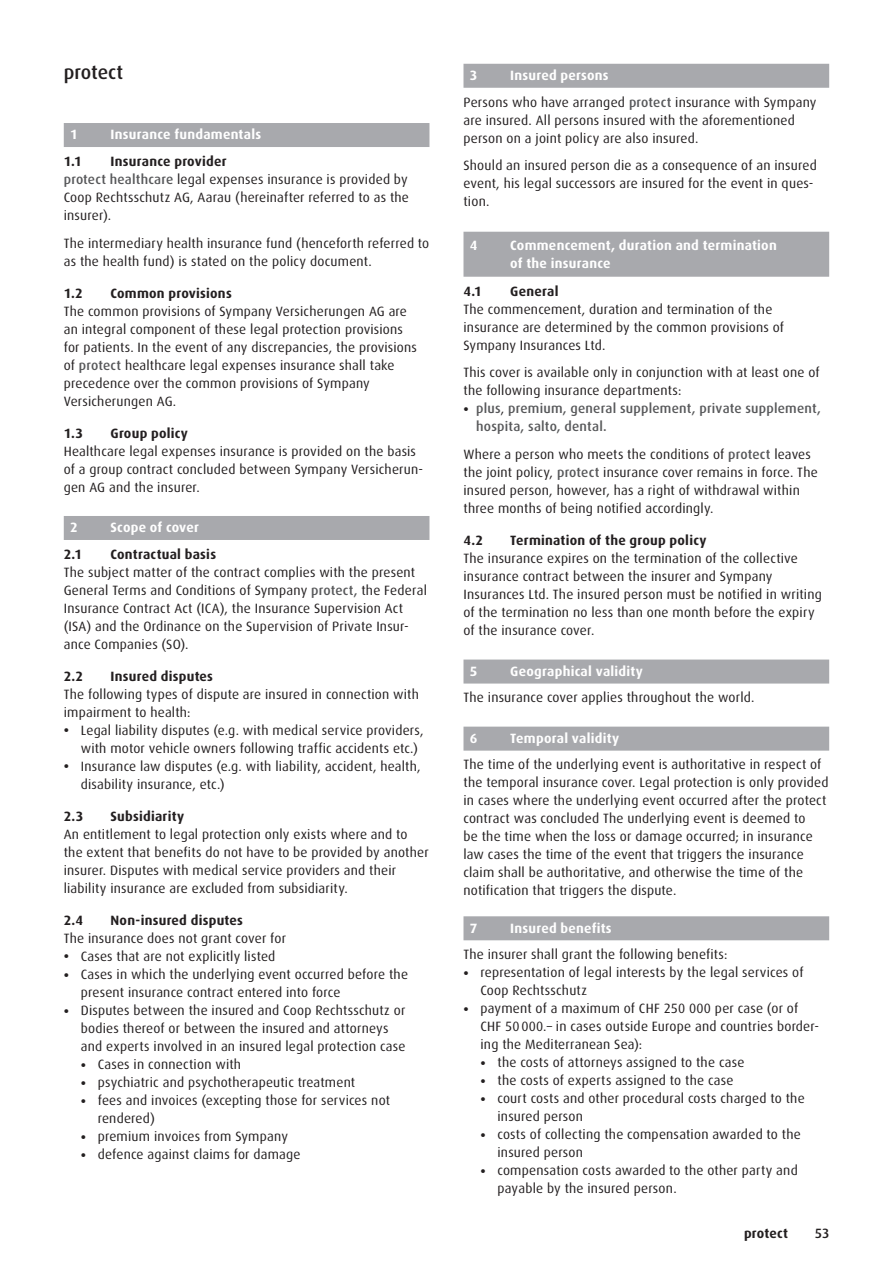
<style>
.page{position:relative;width:893px;height:1263px;background:#fff}
.page>*{position:absolute;margin:0;border:0;box-sizing:border-box;transform-origin:0 0}
.t1{font:500 19.5px "Dax";letter-spacing:-.005em;color:#231f20}
.t2{font:13.5px/18px "Dax";letter-spacing:.015em;color:#231f20}
.t3{font:700 13.5px "Dax";letter-spacing:.02em;color:#231f20}
.t4{font:700 13.5px/18px "Dax";letter-spacing:.02em;color:#fff}
.t5{font:500 13.5px/18px "Dax";letter-spacing:.015em;color:#57585a}
.t6{font:500 13.5px "Dax";color:#231f20}
.s1{font-weight:700}
.s2{font-weight:500;color:#57585a}
.s3{font-weight:700;color:#fff}
.s4{font-weight:700;color:#231f20}
.s5{font-weight:400;color:#231f20}
</style>
<div class="page">
<div style="left:64px;top:123px;width:365px;height:24px;background:#a8a9ad"></div>
<div style="left:64px;top:516px;width:365px;height:24px;background:#a8a9ad"></div>
<div style="left:463px;top:64px;width:366px;height:24px;background:#a8a9ad"></div>
<div style="left:463px;top:232px;width:366px;height:45px;background:#a8a9ad"></div>
<div style="left:463px;top:659px;width:366px;height:24px;background:#a8a9ad"></div>
<div style="left:463px;top:727px;width:366px;height:24px;background:#a8a9ad"></div>
<div style="left:463px;top:916px;width:366px;height:24px;background:#a8a9ad"></div>
<h1 class="t1" style="left:64px;top:61px;width:61px">protect</h1>
<p class="t4" style="left:70px;top:126px;width:9px">1</p>
<p class="t4" style="left:111px;top:126px;width:152px">Insurance fundamentals</p>
<p class="t3" style="left:64px;top:154px;width:19px">1.1</p>
<p class="t2" style="left:64px;top:152px;width:347px;text-indent:47px"><span class="s1">Insurance provider<br></span><span class="s2">protect healthcare</span> legal expenses insurance is provided by Coop Rechtsschutz AG, Aarau (hereinafter referred to as the insurer).</p>
<p class="t2" style="left:64px;top:234px;width:367px">The intermediary health insurance fund (henceforth referred to as the health fund) is stated on the policy document.</p>
<p class="t3" style="left:64px;top:285px;width:21px">1.2</p>
<p class="t3" style="left:111px;top:285px;width:123px">Common provisions</p>
<p class="t2" style="left:64px;top:302px;width:355px">The common provisions of Sympany Versicherungen AG are an integral component of these legal protection provisions for patients. In the event of any discrepancies, the provisions of <span class="s2">protect</span> healthcare legal expenses insurance shall take precedence over the common provisions of Sympany Versicherungen AG.</p>
<p class="t3" style="left:64px;top:425px;width:21px">1.3</p>
<p class="t3" style="left:111px;top:425px;width:79px">Group policy</p>
<p class="t2" style="left:64px;top:442px;width:361px">Healthcare legal expenses insurance is provided on the basis of a group contract concluded between Sympany Versicherun&shy;gen AG and the insurer.</p>
<p class="t4" style="left:70px;top:519px;width:9px">2</p>
<p class="t4" style="left:111px;top:519px;width:90px">Scope of cover</p>
<p class="t3" style="left:64px;top:546px;width:20px">2.1</p>
<p class="t3" style="left:111px;top:546px;width:107px">Contractual basis</p>
<p class="t2" style="left:64px;top:563px;width:365px">The subject matter of the contract complies with the present General Terms and Conditions of Sympany <span class="s2">protect,</span> the Federal Insurance Contract Act (ICA), the Insurance Supervision Act (ISA) and the Ordinance on the Supervision of Private Insur&shy;ance Companies (SO).</p>
<p class="t3" style="left:64px;top:668px;width:21px">2.2</p>
<p class="t3" style="left:111px;top:668px;width:104px">Insured disputes</p>
<p class="t2" style="left:64px;top:685px;width:357px">The following types of dispute are insured in connection with impairment to health:</p>
<p class="t2" style="left:81px;top:721px;width:344px;text-indent:-17px"><span class="s1">•</span> Legal liability disputes (e.g. with medical service providers, with motor vehicle owners following traffic accidents etc.)</p>
<p class="t2" style="left:81px;top:757px;width:341px;text-indent:-17px"><span class="s1">•</span> Insurance law disputes (e.g. with liability, accident, health, disability insurance, etc.)</p>
<p class="t3" style="left:64px;top:808px;width:21px">2.3</p>
<p class="t3" style="left:111px;top:808px;width:75px">Subsidiarity</p>
<p class="t2" style="left:64px;top:825px;width:367px">An entitlement to legal protection only exists where and to the extent that benefits do not have to be provided by another insurer. Disputes with medical service providers and their liability insurance are excluded from subsidiarity.</p>
<p class="t3" style="left:64px;top:912px;width:21px">2.4</p>
<p class="t3" style="left:111px;top:912px;width:134px">Non-insured disputes</p>
<p class="t2" style="left:64px;top:929px;width:224px">The insurance does not grant cover for</p>
<p class="t2" style="left:64px;top:947px;width:213px"><span class="s1">•</span> Cases that are not explicitly listed</p>
<p class="t2" style="left:81px;top:965px;width:329px;text-indent:-17px"><span class="s1">•</span> Cases in which the underlying event occurred before the present insurance contract entered into force</p>
<p class="t2" style="left:81px;top:1001px;width:326px;text-indent:-17px"><span class="s1">•</span> Disputes between the insured and Coop Rechtsschutz or bodies thereof or between the insured and attorneys and experts involved in an insured legal protection case</p>
<p class="t2" style="left:81px;top:1055px;width:162px"><span class="s1">•</span> Cases in connection with</p>
<p class="t2" style="left:81px;top:1073px;width:276px"><span class="s1">•</span> psychiatric and psychotherapeutic treatment</p>
<p class="t2" style="left:98px;top:1091px;width:294px;text-indent:-17px"><span class="s1">•</span> fees and invoices (excepting those for services not rendered)</p>
<p class="t2" style="left:81px;top:1127px;width:209px"><span class="s1">•</span> premium invoices from Sympany</p>
<p class="t2" style="left:81px;top:1145px;width:221px"><span class="s1">•</span> defence against claims for damage</p>
<p class="t2" style="left:463px;top:62px;width:354px;line-height:26.5px;text-indent:47px"><span class="s3">Insured persons<br></span>Persons who have arranged <span class="s2">protect</span> insurance with Sympany</p>
<p class="t2" style="left:463px;top:111px;width:333px">are insured. All persons insured with the aforementioned person on a joint policy are also insured.</p>
<p class="t2" style="left:463px;top:157px;width:355px">Should an insured person die as a consequence of an insured event, his legal successors are insured for the event in ques&shy;tion.</p>
<p class="t4" style="left:470px;top:236px;width:9px">4</p>
<p class="t4" style="left:510px;top:236px;width:268px">Commencement, duration and termination of the insurance</p>
<p class="t3" style="left:463px;top:283px;width:20px">4.1</p>
<p class="t3" style="left:510px;top:283px;width:50px">General</p>
<p class="t2" style="left:463px;top:300px;width:322px">The commencement, duration and termination of the insurance are determined by the common provisions of<br>Sympany Insurances Ltd.</p>
<p class="t2" style="left:463px;top:364px;width:358px">This cover is available only in conjunction with at least one of the following insurance departments:</p>
<p class="t5" style="left:476px;top:400px;width:346px;text-indent:-13px"><span class="s4">•</span> plus<span class="s5">,</span> premium, general supplement, private supplement, hospita, salto, dental.</p>
<p class="t2" style="left:463px;top:446px;width:356px">Where a person who meets the conditions of <span class="s2">protect</span> leaves the joint policy, <span class="s2">protect</span> insurance cover remains in force. The insured person, however, has a right of withdrawal within three months of being notified accordingly.</p>
<p class="t3" style="left:463px;top:533px;width:21px">4.2</p>
<p class="t3" style="left:510px;top:533px;width:198px">Termination of the group policy</p>
<p class="t2" style="left:463px;top:550px;width:360px">The insurance expires on the termination of the collective insurance contract between the insurer and Sympany Insurances Ltd. The insured person must be notified in writing of the termination no less than one month before the expiry of the insurance cover.</p>
<p class="t4" style="left:470px;top:662px;width:9px">5</p>
<p class="t4" style="left:510px;top:662px;width:134px">Geographical validity</p>
<p class="t2" style="left:463px;top:689px;width:293px">The insurance cover applies throughout the world.</p>
<p class="t4" style="left:470px;top:729px;width:9px">6</p>
<p class="t4" style="left:510px;top:729px;width:110px">Temporal validity</p>
<p class="t2" style="left:463px;top:756px;width:367px">The time of the underlying event is authoritative in respect of the temporal insurance cover. Legal protection is only provided in cases where the underlying event occurred after the protect contract was concluded The underlying event is deemed to<br>be the time when the loss or damage occurred; in insurance law cases the time of the event that triggers the insurance claim shall be authoritative, and otherwise the time of the notification that triggers the dispute.</p>
<p class="t4" style="left:470px;top:919px;width:9px">7</p>
<p class="t4" style="left:510px;top:919px;width:103px">Insured benefits</p>
<p class="t2" style="left:463px;top:945px;width:266px">The insurer shall grant the following benefits:</p>
<p class="t2" style="left:480px;top:963px;width:325px;text-indent:-17px"><span class="s1">•</span> representation of legal interests by the legal services of<br>Coop Rechtsschutz</p>
<p class="t2" style="left:480px;top:999px;width:340px;text-indent:-17px"><span class="s1">•</span> payment of a maximum of CHF 250 000 per case (or of<br>CHF 50 000.– in cases outside Europe and countries border&shy;ing the Mediterranean Sea):</p>
<p class="t2" style="left:480px;top:1053px;width:265px"><span class="s1">•</span> the costs of attorneys assigned to the case</p>
<p class="t2" style="left:480px;top:1071px;width:254px"><span class="s1">•</span> the costs of experts assigned to the case</p>
<p class="t2" style="left:497px;top:1089px;width:309px;text-indent:-17px"><span class="s1">•</span> court costs and other procedural costs charged to the insured person</p>
<p class="t2" style="left:497px;top:1125px;width:305px;text-indent:-17px"><span class="s1">•</span> costs of collecting the compensation awarded to the insured person</p>
<p class="t2" style="left:497px;top:1161px;width:302px;text-indent:-17px"><span class="s1">•</span> compensation costs awarded to the other party and payable by the insured person.</p>
<p class="t3" style="left:744px;top:1225px;width:46px">protect</p>
<p class="t6" style="left:815px;top:1225px;width:16px">53</p>
<p class="t4" style="left:470px;top:66px;width:9px">3</p>
</div>
